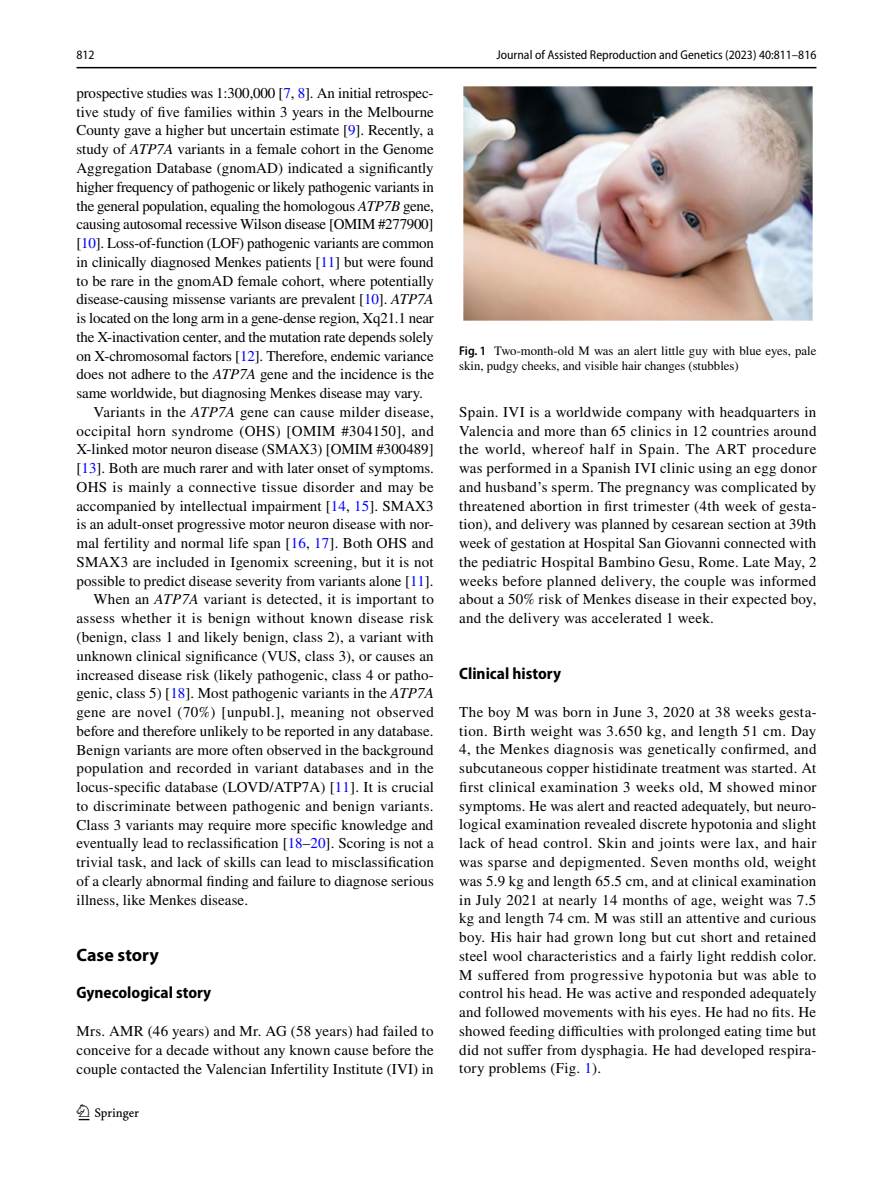
<style>
.page{position:relative;width:893px;height:1187px;background:#fff}
.page>*{position:absolute;margin:0;border:0;box-sizing:border-box;transform-origin:0 0}
.t1{font:22.5px "Springnew Regular 2";color:#000}
.t2{font:700 18px "Myriad Pro";color:#000}
.t3{font:700 semi-condensed 16.5px "Myriad Pro";color:#000}
.t4{font:15px/18.8px "STIX";letter-spacing:.005em;color:#000;text-align:justify}
.t5{font:15px "STIX";letter-spacing:-.015em;color:#000}
.t6{font:15px "STIX";letter-spacing:-.02em;color:#000}
.t7{font:15px "STIX";letter-spacing:.025em;color:#000}
.t8{font:15px "STIX";letter-spacing:.03em;color:#000}
.t9{font:12.75px/15px "STIX";color:#000}
.t10{font:semi-condensed 12.75px "Myriad Pro";color:#000}
.s1{color:#00f}
.s2{font-style:italic}
.s3{font-family:"Myriad Pro";font-weight:600;font-stretch:semi-condensed}
</style>
<div class="page">
<hr style="left:77px;top:67px;width:739px;height:1px;background:#000">
<div style="left:459px;top:87px;width:357px;height:233px;background:linear-gradient(to bottom,#fff,#fff)"></div>
<img style="left:463px;top:87px;width:349px;height:233px">
<p class="t10" style="left:77px;top:48px;width:20px">812</p>
<p class="t10" style="left:496px;top:48px;width:321px">Journal of Assisted Reproduction and Genetics (2023) 40:811–816</p>
<p class="t4" style="left:77px;top:84px;width:359px">prospective studies was 1:300,000 [<span class="s1">7</span>, <span class="s1">8</span>]. An initial retrospec-</p>
<p class="t4" style="left:77px;top:103px;width:359px">tive study of five families within 3 years in the Melbourne</p>
<p class="t4" style="left:77px;top:122px;width:359px">County gave a higher but uncertain estimate [<span class="s1">9</span>]. Recently, a</p>
<p class="t4" style="left:77px;top:141px;width:359px">study of <span class="s2">ATP7A</span> variants in a female cohort in the Genome</p>
<p class="t4" style="left:77px;top:159px;width:359px">Aggregation Database (gnomAD) indicated a significantly</p>
<p class="t6" style="left:77px;top:176px;width:359px">higher frequency of pathogenic or likely pathogenic variants in</p>
<p class="t6" style="left:77px;top:195px;width:359px">the general population, equaling the homologous <span class="s2">ATP7B</span> gene,</p>
<p class="t6" style="left:77px;top:214px;width:358px">causing autosomal recessive Wilson disease [OMIM #277900]</p>
<p class="t5" style="left:77px;top:233px;width:359px">[<span class="s1">10</span>]. Loss-of-function (LOF) pathogenic variants are common</p>
<p class="t4" style="left:77px;top:253px;width:359px">in clinically diagnosed Menkes patients [<span class="s1">11</span>] but were found</p>
<p class="t4" style="left:77px;top:272px;width:359px">to be rare in the gnomAD female cohort, where potentially</p>
<p class="t4" style="left:77px;top:291px;width:359px">disease-causing missense variants are prevalent [<span class="s1">10</span>]. <span class="s2">ATP7A</span></p>
<p class="t5" style="left:77px;top:308px;width:359px">is located on the long arm in a gene-dense region, Xq21.1 near</p>
<p class="t5" style="left:77px;top:326px;width:359px">the X-inactivation center, and the mutation rate depends solely</p>
<p class="t4" style="left:77px;top:347px;width:359px">on X-chromosomal factors [<span class="s1">12</span>]. Therefore, endemic variance</p>
<p class="t4" style="left:77px;top:366px;width:359px">does not adhere to the <span class="s2">ATP7A</span> gene and the incidence is the</p>
<p class="t4" style="left:77px;top:384px;width:348px">same worldwide, but diagnosing Menkes disease may vary.</p>
<p class="t4" style="left:94px;top:403px;width:342px">Variants in the <span class="s2">ATP7A</span> gene can cause milder disease,</p>
<p class="t7" style="left:77px;top:420px;width:359px">occipital horn syndrome (OHS) [OMIM #304150], and</p>
<p class="t4" style="left:77px;top:441px;width:359px">X-linked motor neuron disease (SMAX3) [OMIM #300489]</p>
<p class="t4" style="left:77px;top:459px;width:359px">[<span class="s1">13</span>]. Both are much rarer and with later onset of symptoms.</p>
<p class="t4" style="left:77px;top:478px;width:359px">OHS is mainly a connective tissue disorder and may be</p>
<p class="t4" style="left:77px;top:497px;width:359px">accompanied by intellectual impairment [<span class="s1">14</span>, <span class="s1">15</span>]. SMAX3</p>
<p class="t4" style="left:77px;top:516px;width:359px">is an adult-onset progressive motor neuron disease with nor-</p>
<p class="t4" style="left:77px;top:534px;width:359px">mal fertility and normal life span [<span class="s1">16</span>, <span class="s1">17</span>]. Both OHS and</p>
<p class="t4" style="left:77px;top:553px;width:359px">SMAX3 are included in Igenomix screening, but it is not</p>
<p class="t4" style="left:77px;top:572px;width:359px">possible to predict disease severity from variants alone [<span class="s1">11</span>].</p>
<p class="t4" style="left:94px;top:591px;width:342px">When an <span class="s2">ATP7A</span> variant is detected, it is important to</p>
<p class="t7" style="left:77px;top:608px;width:359px">assess whether it is benign without known disease risk</p>
<p class="t4" style="left:77px;top:628px;width:359px">(benign, class 1 and likely benign, class 2), a variant with</p>
<p class="t4" style="left:77px;top:647px;width:359px">unknown clinical significance (VUS, class 3), or causes an</p>
<p class="t4" style="left:77px;top:666px;width:359px">increased disease risk (likely pathogenic, class 4 or patho-</p>
<p class="t4" style="left:77px;top:684px;width:359px">genic, class 5) [<span class="s1">18</span>]. Most pathogenic variants in the <span class="s2">ATP7A</span></p>
<p class="t8" style="left:77px;top:701px;width:359px">gene are novel (70%) [unpubl.], meaning not observed</p>
<p class="t4" style="left:77px;top:722px;width:358px">before and therefore unlikely to be reported in any database.</p>
<p class="t4" style="left:77px;top:741px;width:359px">Benign variants are more often observed in the background</p>
<p class="t4" style="left:77px;top:759px;width:359px">population and recorded in variant databases and in the</p>
<p class="t4" style="left:77px;top:778px;width:359px">locus-specific database (LOVD/ATP7A) [<span class="s1">11</span>]. It is crucial</p>
<p class="t4" style="left:77px;top:797px;width:359px">to discriminate between pathogenic and benign variants.</p>
<p class="t4" style="left:77px;top:816px;width:358px">Class 3 variants may require more specific knowledge and</p>
<p class="t4" style="left:77px;top:834px;width:359px">eventually lead to reclassification [<span class="s1">18</span>–<span class="s1">20</span>]. Scoring is not a</p>
<p class="t4" style="left:77px;top:853px;width:359px">trivial task, and lack of skills can lead to misclassification</p>
<p class="t4" style="left:77px;top:872px;width:359px">of a clearly abnormal finding and failure to diagnose serious</p>
<p class="t4" style="left:77px;top:891px;width:173px">illness, like Menkes disease.</p>
<p class="t2" style="left:77px;top:943px;width:84px">Case story</p>
<p class="t3" style="left:77px;top:983px;width:136px">Gynecological story</p>
<p class="t4" style="left:77px;top:1022px;width:359px">Mrs. AMR (46 years) and Mr. AG (58 years) had failed to conceive for a decade without any known cause before the couple contacted the Valencian Infertility Institute (IVI) in</p>
<h1 class="t1" style="left:79px;top:1104px;width:62px">1 3</h1>
<p class="t9" style="left:459px;top:344px;width:359px"><span class="s3">Fig. 1</span> Two-month-old M was an alert little guy with blue eyes, pale skin, pudgy cheeks, and visible hair changes (stubbles)</p>
<p class="t4" style="left:459px;top:403px;width:359px">Spain. IVI is a worldwide company with headquarters in Valencia and more than 65 clinics in 12 countries around the world, whereof half in Spain. The ART procedure was performed in a Spanish IVI clinic using an egg donor and husband’s sperm. The pregnancy was complicated by threatened abortion in first trimester (4th week of gesta&shy;tion), and delivery was planned by cesarean section at 39th week of gestation at Hospital San Giovanni connected with the pediatric Hospital Bambino Gesu, Rome. Late May, 2 weeks before planned delivery, the couple was informed about a 50% risk of Menkes disease in their expected boy, and the delivery was accelerated 1 week.</p>
<p class="t3" style="left:459px;top:664px;width:103px">Clinical history</p>
<p class="t4" style="left:459px;top:703px;width:359px">The boy M was born in June 3, 2020 at 38 weeks gesta&shy;tion. Birth weight was 3.650 kg, and length 51 cm. Day 4, the Menkes diagnosis was genetically confirmed, and subcutaneous copper histidinate treatment was started. At first clinical examination 3 weeks old, M showed minor symptoms. He was alert and reacted adequately, but neuro&shy;logical examination revealed discrete hypotonia and slight lack of head control. Skin and joints were lax, and hair was sparse and depigmented. Seven months old, weight was 5.9 kg and length 65.5 cm, and at clinical examination in July 2021 at nearly 14 months of age, weight was 7.5 kg and length 74 cm. M was still an attentive and curious boy. His hair had grown long but cut short and retained steel wool characteristics and a fairly light reddish color.<br>M suffered from progressive hypotonia but was able to control his head. He was active and responded adequately and followed movements with his eyes. He had no fits. He showed feeding difficulties with prolonged eating time but did not suffer from dysphagia. He had developed respira&shy;tory problems (Fig. <span class="s1">1</span>).</p>
</div>
